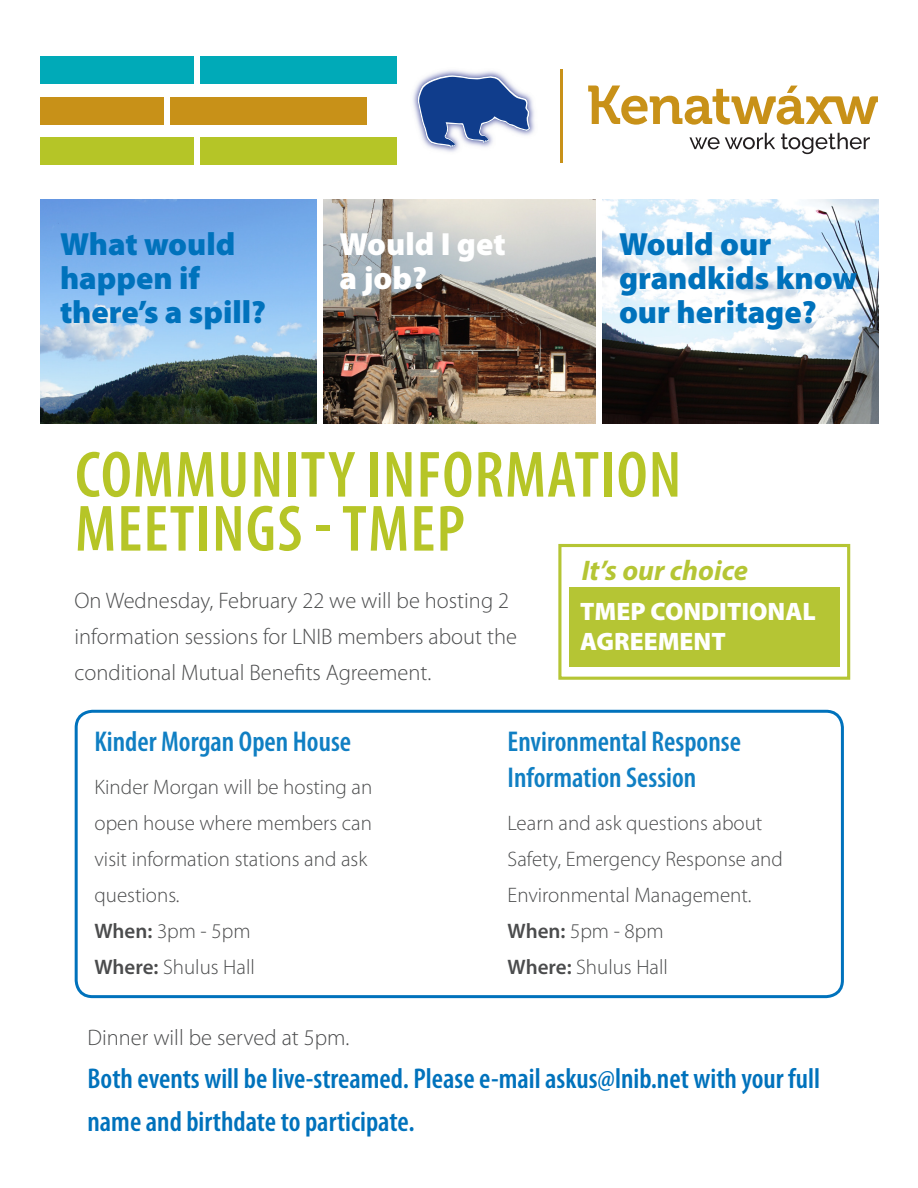
<style>
.page{position:relative;width:918px;height:1188px;background:#fff}
.page>*{position:absolute;margin:0;border:0;box-sizing:border-box;transform-origin:0 0}
.Pre-title{font:600 condensed 66px/54px "Myriad Pro";letter-spacing:.02em;color:#b6c527}
.t1{font:900 32.1px/33.9px "Myriad Pro";color:#0072bc}
.t2{font:900 32.1px/33.9px "Myriad Pro";color:#fff}
.t3{font:600 condensed 28.65px/43px "Myriad Pro";color:#0072bc}
.Main_content{font:600 condensed 28.65px/36px "Myriad Pro";color:#107fc3}
.t4{font:italic 700 28.35px "Myriad Pro";color:#b5c534}
.t5{font:900 25.35px "Myriad Pro";color:#fff}
.Main_content-2{font:300 22.5px/36px "Myriad Pro";color:#4b4c4d}
.Main_content-3{font:300 21px/36px "Myriad Pro";color:#4b4c4d}
.s1{font-weight:600}
</style>
<div class="page">
<img style="left:413px;top:70px;width:122px;height:82px">
<svg style="left:417px;top:75px;width:113px;height:73px"></svg>
<div style="left:40px;top:137px;width:154px;height:28px;background:#b5c527"></div>
<div style="left:200px;top:137px;width:197px;height:28px;background:#b5c527"></div>
<div style="left:40px;top:57px;width:154px;height:27px;background:#00aab8"></div>
<div style="left:200px;top:57px;width:197px;height:27px;background:#00aab8"></div>
<div style="left:170px;top:97px;width:197px;height:27px;background:#c89118"></div>
<div style="left:40px;top:97px;width:124px;height:27px;background:#c89118"></div>
<svg style="left:588px;top:86px;width:290px;height:39px"></svg>
<svg style="left:689px;top:133px;width:86px;height:16px"></svg>
<svg style="left:781px;top:133px;width:89px;height:21px"></svg>
<hr style="left:560px;top:70px;width:3px;height:93px;background:#c89118">
<img style="left:40px;top:200px;width:839px;height:223px">
<div style="left:569px;top:588px;width:270px;height:79px;background:#b5c534"></div>
<div style="left:558px;top:544px;width:292px;height:136px;border:3px solid #b5c534"></div>
<div style="left:75px;top:710px;width:769px;height:288px;border:3px solid #0072bc;border-radius:16px"></div>
<div style="left:317px;top:194px;width:5px;height:238px;background:#fff"></div>
<div style="left:596px;top:194px;width:6px;height:238px;background:#fff"></div>
<p class="t1" style="left:60px;top:228px;width:208px">What would happen if there’s a spill?</p>
<p class="t1" style="left:619px;top:228px;width:240px">Would our grandkids know our heritage?</p>
<p class="t2" style="left:340px;top:228px;width:168px">Would I get a job?</p>
<p class="Pre-title" style="left:75px;top:449px;width:608px">COMMUNITY INFORMATION<br>MEETINGS - TMEP</p>
<p class="t4" style="left:582px;top:552px;width:168px">It’s our choice</p>
<p class="Main_content-2" style="left:75px;top:582px;width:444px">On Wednesday, February 22 we will be hosting 2 information sessions for LNIB members about the conditional Mutual Benefits Agreement.</p>
<p class="t5" style="left:580px;top:597px;width:237px">TMEP CONDITIONAL</p>
<p class="t5" style="left:580px;top:627px;width:147px">AGREEMENT</p>
<p class="Main_content" style="left:94px;top:724px;width:258px">Kinder Morgan Open House</p>
<p class="Main_content-3" style="left:94px;top:769px;width:279px">Kinder Morgan will be hosting an open house where members can visit information stations and ask questions.<br><span class="s1">When:</span> 3pm - 5pm<br><span class="s1">Where:</span> Shulus Hall</p>
<p class="Main_content" style="left:508px;top:724px;width:235px">Environmental Response<br>Information Session</p>
<p class="Main_content-3" style="left:508px;top:805px;width:277px">Learn and ask questions about<br>Safety, Emergency Response and<br>Environmental Management.<br><span class="s1">When:</span> 5pm - 8pm<br><span class="s1">Where:</span> Shulus Hall</p>
<p class="Main_content-2" style="left:87px;top:1019px;width:264px">Dinner will be served at 5pm.</p>
<p class="t3" style="left:87px;top:1058px;width:734px">Both events will be live-streamed. Please e-mail askus@lnib.net with your full name and birthdate to participate.</p>
</div>
